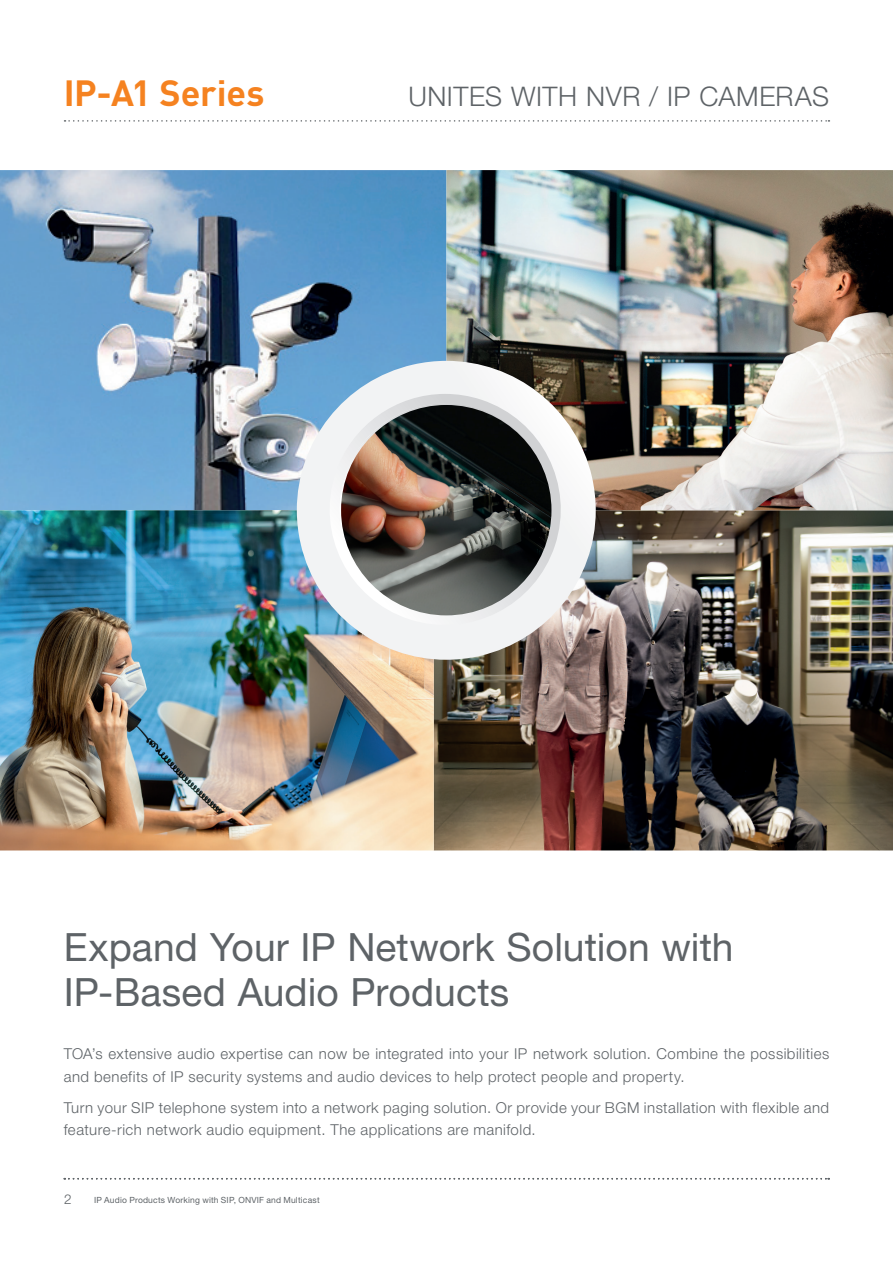
<style>
.page{position:relative;width:893px;height:1263px;background:#fff}
.page>*{position:absolute;margin:0;border:0;box-sizing:border-box;transform-origin:0 0}
.t1{font:39px/45px "Helvetica Neue World 55 Roman";color:#5e6367}
.t2{font:700 36px "DINOT";letter-spacing:-.005em;color:#f58220}
.t3{font:27px "Helvetica Neue World 45 Lt";letter-spacing:.02em;color:#5e6367}
.t4{font:15px/22.5px "Helvetica Neue World 45 Lt";letter-spacing:.03em;color:#5e6367}
.t5{font:13.5px "Helvetica Neue World 45 Lt";color:#5e6367}
.t6{font:8.55px "Helvetica Neue World 55 Roman";letter-spacing:.02em;color:#5e6367}
</style>
<div class="page">
<svg style="left:65px;top:120px;width:764px;height:2px"></svg>
<img style="left:0;top:170px;width:893px;height:680px">
<img style="left:297px;top:361px;width:299px;height:299px">
<svg style="left:315px;top:391px;width:260px;height:248px"></svg>
<img style="left:341px;top:405px;width:210px;height:210px;border-radius:105px">
<svg style="left:64px;top:1178px;width:765px;height:1px"></svg>
<h2 class="t2" style="left:64px;top:65px;width:202px">IP-A1 Series</h2>
<h3 class="t3" style="left:408px;top:81px;width:422px">UNITES WITH NVR / IP CAMERAS</h3>
<h1 class="t1" style="left:64px;top:925px;width:671px">Expand Your IP Network Solution with<br>IP-Based Audio Products</h1>
<p class="t4" style="left:64px;top:1043px;width:767px">TOA’s extensive audio expertise can now be integrated into your IP network solution. Combine the possibilities and benefits of IP security systems and audio devices to help protect people and property.</p>
<p class="t4" style="left:64px;top:1096px;width:767px">Turn your SIP telephone system into a network paging solution. Or provide your BGM installation with flexible and feature-rich network audio equipment. The applications are manifold.</p>
<p class="t5" style="left:64px;top:1191px;width:9px">2</p>
<p class="t6" style="left:94px;top:1195px;width:227px">IP Audio Products Working with SIP, ONVIF and Multicast</p>
</div>
